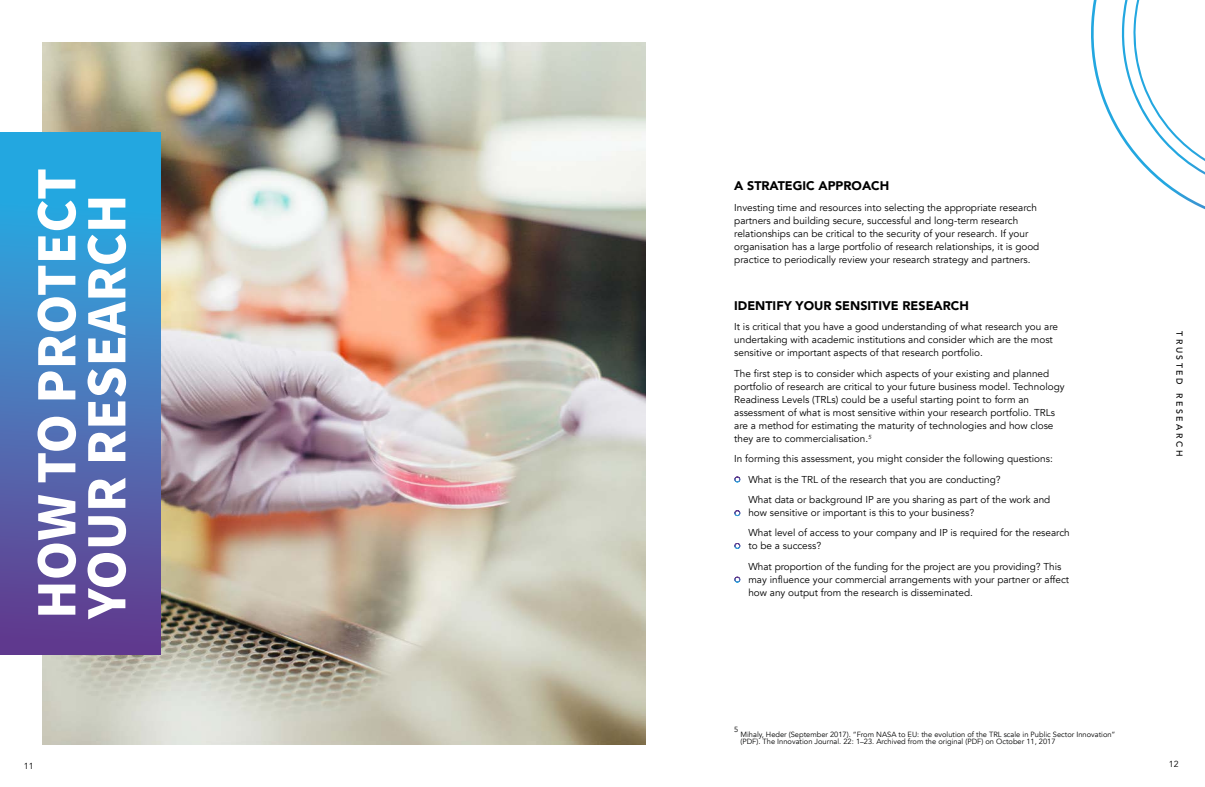
<style>
.page{position:relative;width:1205px;height:787px;background:#fff}
.page>*{position:absolute;margin:0;border:0;box-sizing:border-box;transform-origin:0 0}
.t1{font:900 50px/50px "Noto Sans TC";color:#fff}
.t2{font:900 12.5px "Avenir";color:#000}
.t3{font:10px/13.1px "Avenir";color:#000}
.t4{font:500 8.75px "Avenir";letter-spacing:.3em;color:#000}
.t5{font:8.75px "Avenir";color:#000}
.t6{font:7.5px/7.5px "Avenir";color:#010202}
</style>
<div class="page">
<img style="left:43px;top:43px;width:602px;height:701px">
<div style="left:0;top:133px;width:161px;height:521px;background:linear-gradient(to bottom,#22b6eb,#6a398c)"></div>
<svg style="left:734px;top:476px;width:7px;height:7px"></svg>
<svg style="left:734px;top:510px;width:7px;height:6px"></svg>
<svg style="left:734px;top:543px;width:7px;height:6px"></svg>
<svg style="left:734px;top:576px;width:7px;height:7px"></svg>
<svg style="left:1091px;top:0;width:114px;height:209px"></svg>
<p class="t1" style="left:33px;top:619px;width:452px;rotate:-90deg">HOW TO PROTECT<br>YOUR RESEARCH</p>
<h5 class="t2" style="left:734px;top:175px;width:157px">A STRATEGIC APPROACH</h5>
<p class="t3" style="left:734px;top:201px;width:307px">Investing time and resources into selecting the appropriate research partners and building secure, successful and long-term research relationships can be critical to the security of your research. If your organisation has a large portfolio of research relationships, it is good practice to periodically review your research strategy and partners.</p>
<h5 class="t2" style="left:734px;top:295px;width:236px">IDENTIFY YOUR SENSITIVE RESEARCH</h5>
<p class="t3" style="left:734px;top:320px;width:325px">It is critical that you have a good understanding of what research you are undertaking with academic institutions and consider which are the most sensitive or important aspects of that research portfolio.</p>
<p class="t3" style="left:734px;top:367px;width:332px">The first step is to consider which aspects of your existing and planned portfolio of research are critical to your future business model. Technology Readiness Levels (TRLs) could be a useful starting point to form an assessment of what is most sensitive within your research portfolio. TRLs are a method for estimating the maturity of technologies and how close they are to commercialisation.<sup>5</sup></p>
<p class="t3" style="left:734px;top:452px;width:320px">In forming this assessment, you might consider the following questions:</p>
<p class="t3" style="left:748px;top:473px;width:254px">What is the TRL of the research that you are conducting?</p>
<p class="t3" style="left:748px;top:493px;width:303px">What data or background IP are you sharing as part of the work and</p>
<p class="t3" style="left:748px;top:506px;width:227px">how sensitive or important is this to your business?</p>
<p class="t3" style="left:748px;top:526px;width:323px">What level of access to your company and IP is required for the research</p>
<p class="t3" style="left:748px;top:539px;width:74px">to be a success?</p>
<p class="t3" style="left:748px;top:560px;width:314px">What proportion of the funding for the project are you providing? This</p>
<p class="t3" style="left:748px;top:573px;width:322px">may influence your commercial arrangements with your partner or affect how any output from the research is disseminated.</p>
<p class="t5" style="left:24px;top:761px;width:11px">11</p>
<p class="t6" style="left:734px;top:725px;width:6px">5</p>
<p class="t6" style="left:740px;top:730px;width:376px">Mihaly, Heder (September 2017). “From NASA to EU: the evolution of the TRL scale in Public Sector Innovation” (PDF). The Innovation Journal. 22: 1–23. Archived from the original (PDF) on October 11, 2017</p>
<p class="t4" style="left:1187px;top:331px;width:127px;rotate:90deg">TRUSTED RESEARCH</p>
<p class="t5" style="left:1169px;top:758px;width:11px">12</p>
</div>
